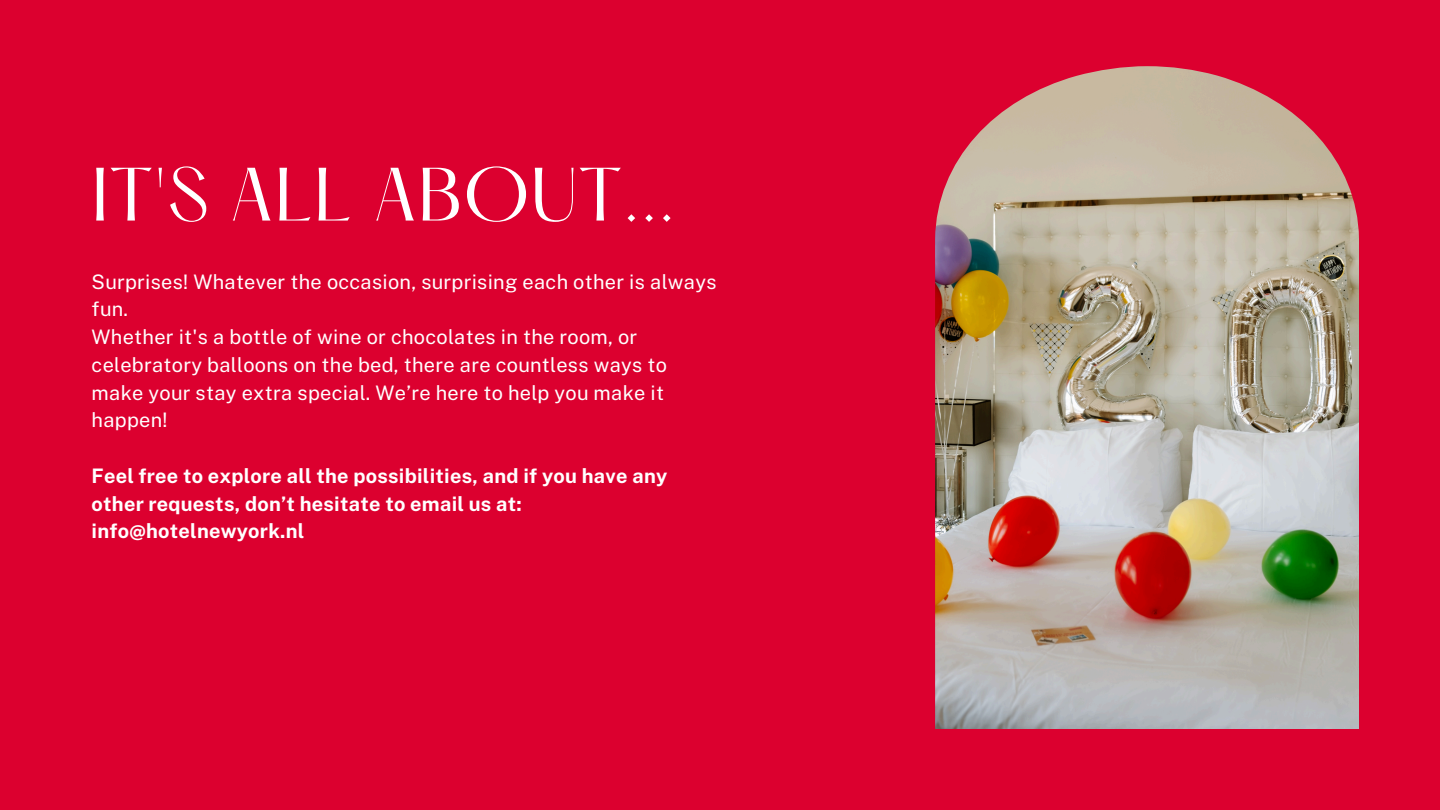
<style>
.page{position:relative;width:1440px;height:810px;background:#dc002f}
.page>*{position:absolute;margin:0;border:0;box-sizing:border-box;transform-origin:0 0}
.t1{font:66px "Hatton";letter-spacing:.015em;color:#fff}
.t2{font:20px/27.8px "Public Sans";letter-spacing:.015em;color:#fff}
.t3{font:700 20px/27.8px "Public Sans";letter-spacing:.015em;color:#fff}
</style>
<div class="page">
<img style="left:935px;top:66px;width:424px;height:663px">
<p class="t1" style="left:92px;top:164px;width:585px">IT'S ALL ABOUT...</p>
<p class="t2" style="left:92px;top:267px;width:626px">Surprises! Whatever the occasion, surprising each other is always fun.</p>
<h2 class="t2" style="left:92px;top:323px;width:577px">Whether it's a bottle of wine or chocolates in the room, or celebratory balloons on the bed, there are countless ways to make your stay extra special. We’re here to help you make it happen!</h2>
<p class="t3" style="left:92px;top:462px;width:577px">Feel free to explore all the possibilities, and if you have any other requests, don’t hesitate to email us at: info@hotelnewyork.nl</p>
</div>
